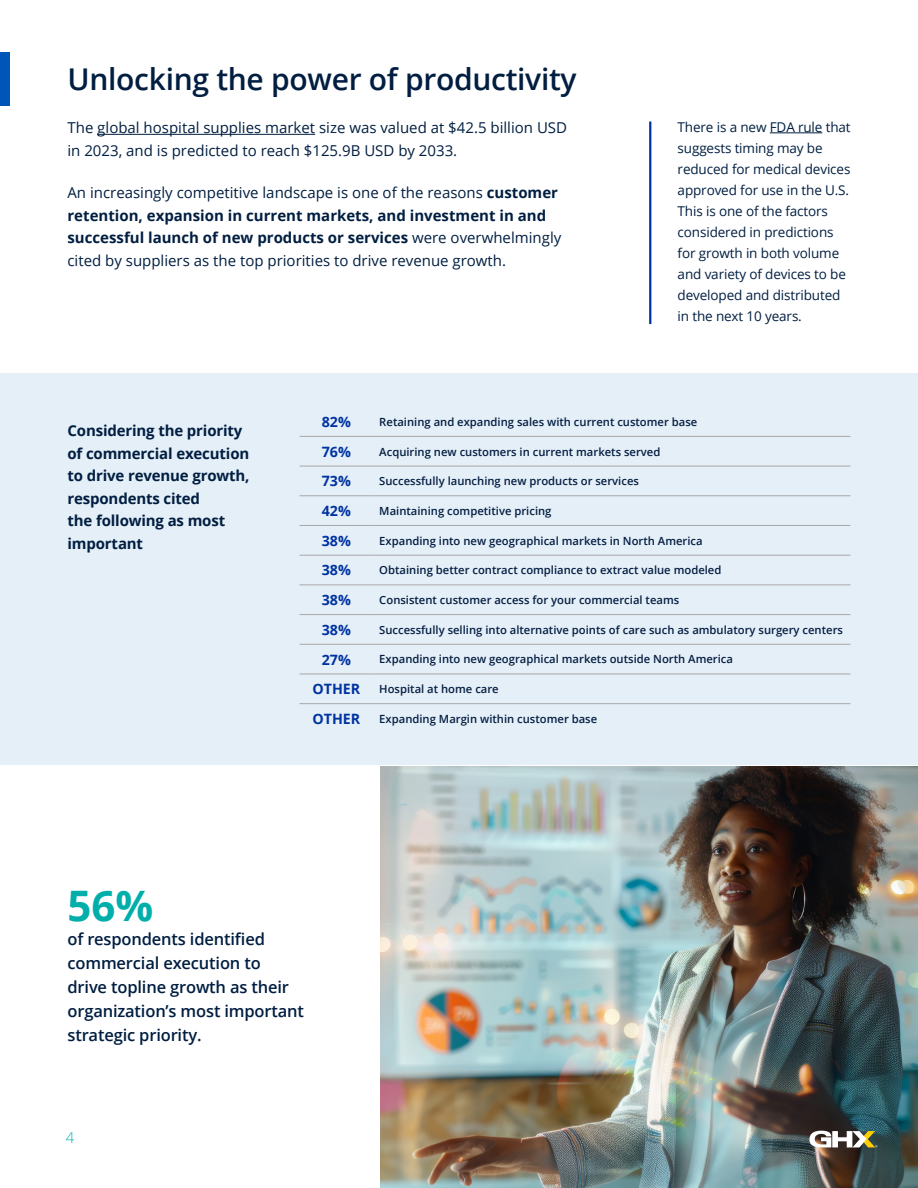
<style>
.page{position:relative;width:918px;height:1188px;background:#fff}
.page>*{position:absolute;margin:0;border:0;box-sizing:border-box;transform-origin:0 0}
.Body{font:700 42px "Open Sans";color:#00afaa}
.Headline{font:600 30px "Open Sans";letter-spacing:-.01em;color:#011e41}
.Body-2{font:600 16.5px/24px "Open Sans";letter-spacing:-.01em;color:#011e41}
.Body_-_Dark_Blue{font:15px/22.5px "Open Sans";color:#011e41}
.Subhead{font:700 15px/22.5px "Open Sans";letter-spacing:-.01em;color:#011e41}
.t1{font:300 15px "Open Sans";color:#00afaa}
.Body-3{font:700 14.25px "Open Sans";color:#0033a1}
.Pull_Quote_-_with_Vertical_Line{font:13.5px/21px "Open Sans";letter-spacing:-.01em;color:#011e41}
.Body-4{font:600 11.25px "Open Sans";color:#041e42}
.Bullets{font:600 11.25px "Open Sans";color:#041e42}
.s1{font-weight:700}
</style>
<div class="page">
<div style="left:0;top:374px;width:918px;height:391px;background:#e5eff8"></div>
<hr style="left:97px;top:134px;width:218px;height:1px;background:#011e41">
<div style="left:0;top:52px;width:10px;height:54px;background:#0055b8"></div>
<hr style="left:649px;top:122px;width:2px;height:202px;background:#0033a1">
<hr style="left:770px;top:133px;width:52px;height:1px;background:#011e41">
<hr style="left:299px;top:436px;width:74px;height:1px;background:#a7a8a9">
<hr style="left:373px;top:436px;width:477px;height:1px;background:#a7a8a9">
<hr style="left:299px;top:466px;width:74px;height:1px;background:#a7a8a9">
<hr style="left:373px;top:466px;width:477px;height:1px;background:#a7a8a9">
<hr style="left:299px;top:495px;width:74px;height:1px;background:#a7a8a9">
<hr style="left:373px;top:495px;width:477px;height:1px;background:#a7a8a9">
<hr style="left:299px;top:525px;width:74px;height:1px;background:#a7a8a9">
<hr style="left:373px;top:525px;width:477px;height:1px;background:#a7a8a9">
<hr style="left:299px;top:555px;width:74px;height:1px;background:#a7a8a9">
<hr style="left:373px;top:555px;width:477px;height:1px;background:#a7a8a9">
<hr style="left:299px;top:585px;width:74px;height:1px;background:#a7a8a9">
<hr style="left:373px;top:585px;width:477px;height:1px;background:#a7a8a9">
<hr style="left:299px;top:614px;width:74px;height:1px;background:#a7a8a9">
<hr style="left:373px;top:614px;width:477px;height:1px;background:#a7a8a9">
<hr style="left:299px;top:644px;width:74px;height:1px;background:#a7a8a9">
<hr style="left:373px;top:644px;width:477px;height:1px;background:#a7a8a9">
<hr style="left:299px;top:674px;width:74px;height:1px;background:#a7a8a9">
<hr style="left:373px;top:674px;width:477px;height:1px;background:#a7a8a9">
<hr style="left:299px;top:703px;width:74px;height:1px;background:#a7a8a9">
<hr style="left:373px;top:703px;width:477px;height:1px;background:#a7a8a9">
<img style="left:381px;top:767px;width:537px;height:421px">
<svg style="left:809px;top:1131px;width:68px;height:16px"></svg>
<p class="Headline" style="left:68px;top:59px;width:511px">Unlocking the power of productivity</p>
<p class="Body_-_Dark_Blue" style="left:68px;top:116px;width:501px">The global hospital supplies market size was valued at $42.5 billion USD in 2023, and is predicted to reach $125.9B USD by 2033.</p>
<p class="Body_-_Dark_Blue" style="left:68px;top:181px;width:495px">An increasingly competitive landscape is one of the reasons <span class="s1">customer retention, expansion in current markets, and investment in and successful launch of new products or services</span> were overwhelmingly cited by suppliers as the top priorities to drive revenue growth.</p>
<p class="Pull_Quote_-_with_Vertical_Line" style="left:678px;top:116px;width:174px">There is a new FDA rule that suggests timing may be reduced for medical devices approved for use in the U.S.<br>This is one of the factors considered in predictions for growth in both volume and variety of devices to be developed and distributed in the next 10 years.</p>
<p class="Subhead" style="left:68px;top:419px;width:184px">Considering the priority of commercial execution to drive revenue growth, respondents cited<br>the following as most important</p>
<p class="Body-3" style="left:322px;top:412px;width:31px">82%</p>
<p class="Body-4" style="left:379px;top:414px;width:320px">Retaining and expanding sales with current customer base</p>
<p class="Body-3" style="left:322px;top:441px;width:31px">76%</p>
<p class="Body-4" style="left:379px;top:444px;width:283px">Acquiring new customers in current markets served</p>
<p class="Body-3" style="left:322px;top:471px;width:31px">73%</p>
<p class="Body-4" style="left:379px;top:473px;width:261px">Successfully launching new products or services</p>
<p class="Body-3" style="left:322px;top:501px;width:31px">42%</p>
<p class="Body-4" style="left:379px;top:503px;width:174px">Maintaining competitive pricing</p>
<p class="Body-3" style="left:322px;top:531px;width:31px">38%</p>
<p class="Body-4" style="left:379px;top:533px;width:325px">Expanding into new geographical markets in North America</p>
<p class="Body-3" style="left:322px;top:560px;width:31px">38%</p>
<p class="Body-4" style="left:379px;top:563px;width:344px">Obtaining better contract compliance to extract value modeled</p>
<p class="Body-3" style="left:322px;top:590px;width:31px">38%</p>
<p class="Body-4" style="left:379px;top:592px;width:301px">Consistent customer access for your commercial teams</p>
<p class="Body-3" style="left:322px;top:620px;width:31px">38%</p>
<p class="Body-4" style="left:379px;top:622px;width:465px">Successfully selling into alternative points of care such as ambulatory surgery centers</p>
<p class="Body-3" style="left:322px;top:649px;width:31px">27%</p>
<p class="Body-4" style="left:379px;top:652px;width:355px">Expanding into new geographical markets outside North America</p>
<p class="Body-3" style="left:312px;top:679px;width:49px">OTHER</p>
<p class="Bullets" style="left:379px;top:681px;width:121px">Hospital at home care</p>
<p class="Body-3" style="left:312px;top:709px;width:49px">OTHER</p>
<p class="Bullets" style="left:379px;top:711px;width:219px">Expanding Margin within customer base</p>
<p class="Body" style="left:68px;top:876px;width:87px">56%</p>
<p class="Body-2" style="left:68px;top:927px;width:238px">of respondents identified commercial execution to drive topline growth as their organization’s most important strategic priority.</p>
<h3 class="t1" style="left:66px;top:1127px;width:10px">4</h3>
</div>
